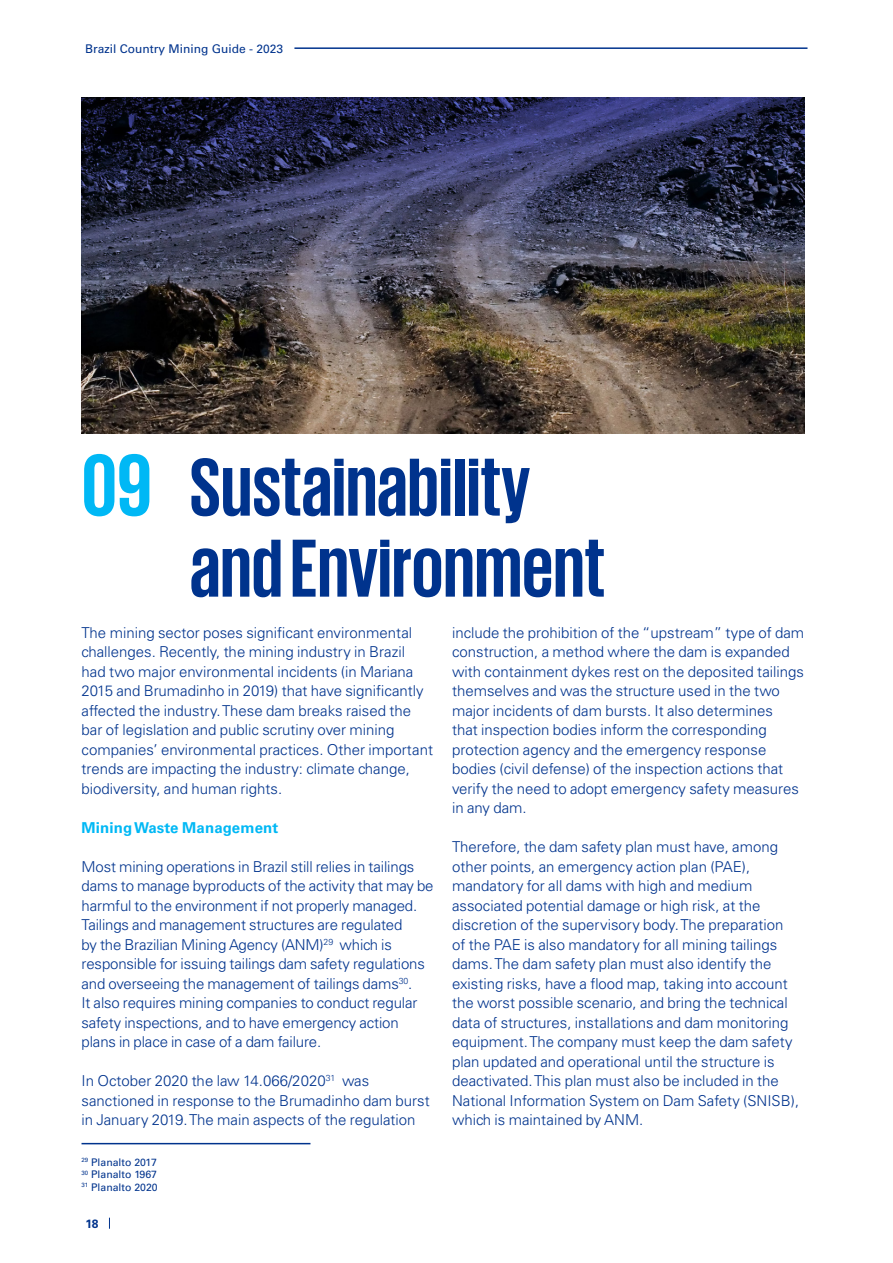
<style>
.page{position:relative;width:893px;height:1263px;background:#fff}
.page>*{position:absolute;margin:0;border:0;box-sizing:border-box;transform-origin:0 0}
.t1{font:700 84px/81px "KPMG";color:#00338d}
.t2{font:300 15px/19.5px "Univers LT Std";color:#00338d}
.t3{font:700 15px "Univers LT Std";letter-spacing:.01em;color:#00b8f5}
.t4{font:12px "Univers LT Std";color:#00338d}
.t5{font:700 12px "Univers LT Std";color:#00338d}
.t6{font:10.5px/12.6px "Univers LT Std";color:#00338d;text-align:justify}
.s1{font-size:90px;color:#00b8f5}
</style>
<div class="page">
<hr style="left:294px;top:47px;width:513px;height:2px;background:#00338d">
<hr style="left:82px;top:1143px;width:228px;height:1px;background:#00338d">
<img style="left:82px;top:97px;width:722px;height:337px">
<p class="t4" style="left:85px;top:41px;width:200px">Brazil Country Mining Guide - 2023</p>
<h1 class="t1" style="left:190px;top:444px;width:417px;text-indent:-108px"><span class="s1">09</span> Sustainability and Environment</h1>
<p class="t2" style="left:82px;top:622px;width:353px">The mining sector poses significant environmental challenges. Recently, the mining industry in Brazil<br>had two major environmental incidents (in Mariana 2015 and Brumadinho in 2019) that have significantly affected the industry. These dam breaks raised the bar of legislation and public scrutiny over mining companies’ environmental practices. Other important trends are impacting the industry: climate change, biodiversity, and human rights.</p>
<p class="t3" style="left:82px;top:818px;width:198px">Mining Waste Management</p>
<p class="t2" style="left:82px;top:856px;width:353px">Most mining operations in Brazil still relies in tailings dams to manage byproducts of the activity that may be harmful to the environment if not properly managed.<br>Tailings and management structures are regulated<br>by the Brazilian Mining Agency (ANM)<sup>29</sup> which is responsible for issuing tailings dam safety regulations and overseeing the management of tailings dams<sup>30</sup>.<br>It also requires mining companies to conduct regular safety inspections, and to have emergency action plans in place in case of a dam failure.</p>
<p class="t2" style="left:82px;top:1071px;width:350px">In October 2020 the law 14.066/2020<sup>31</sup> was sanctioned in response to the Brumadinho dam burst in January 2019. The main aspects of the regulation</p>
<p class="t2" style="left:452px;top:622px;width:354px">include the prohibition of the “upstream” type of dam construction, a method where the dam is expanded with containment dykes rest on the deposited tailings themselves and was the structure used in the two major incidents of dam bursts. It also determines<br>that inspection bodies inform the corresponding protection agency and the emergency response bodies (civil defense) of the inspection actions that verify the need to adopt emergency safety measures in any dam.</p>
<p class="t2" style="left:452px;top:837px;width:349px">Therefore, the dam safety plan must have, among other points, an emergency action plan (PAE), mandatory for all dams with high and medium associated potential damage or high risk, at the discretion of the supervisory body. The preparation of the PAE is also mandatory for all mining tailings dams. The dam safety plan must also identify the existing risks, have a flood map, taking into account the worst possible scenario, and bring the technical data of structures, installations and dam monitoring equipment. The company must keep the dam safety plan updated and operational until the structure is deactivated. This plan must also be included in the National Information System on Dam Safety (SNISB), which is maintained by ANM.</p>
<p class="t6" style="left:81px;top:1155px;width:78px"><sup>29</sup> Planalto 2017<br><sup>30</sup> Planalto 1967<br><sup>31</sup> Planalto 2020</p>
<p class="t5" style="left:85px;top:1216px;width:15px">18</p>
</div>
